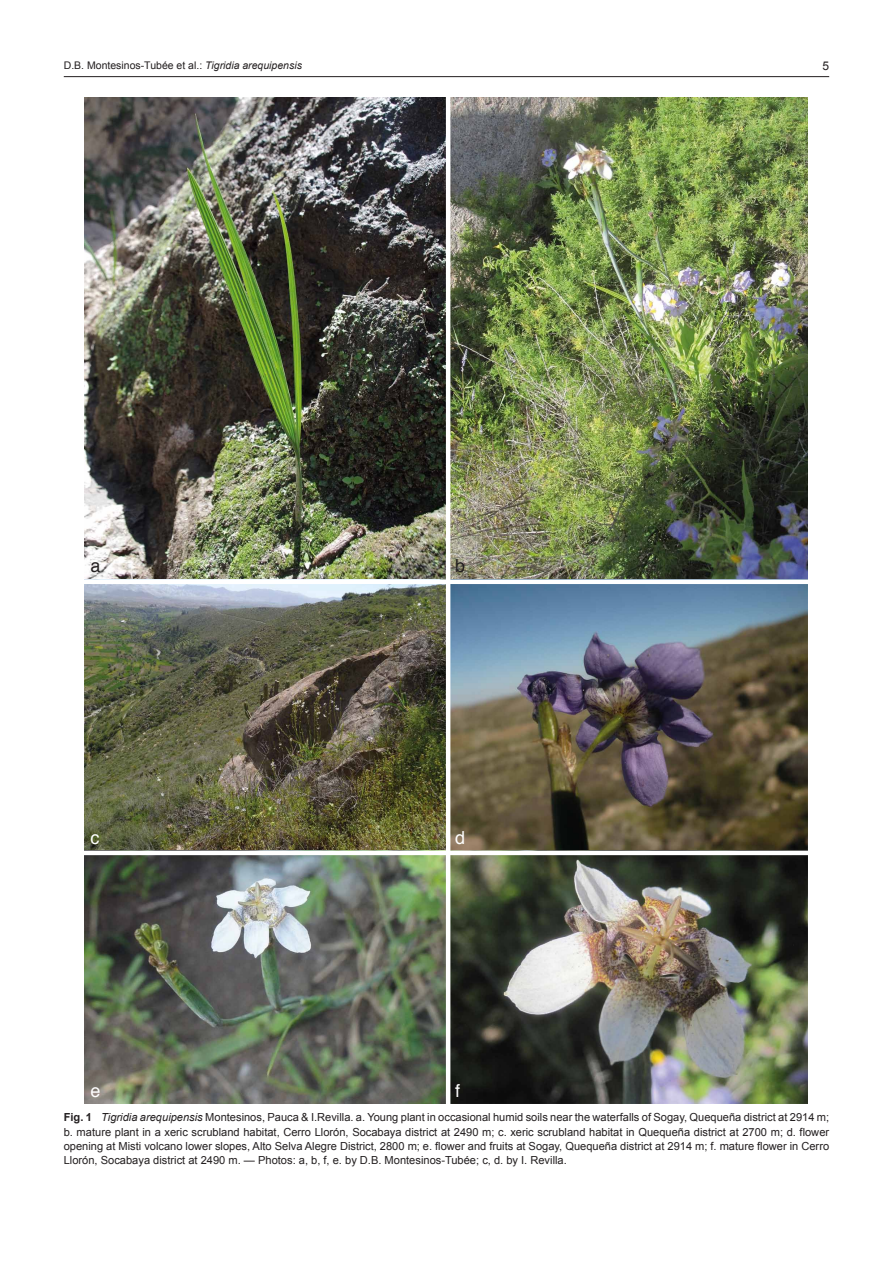
<style>
.page{position:relative;width:893px;height:1263px;background:#fff}
.page>*{position:absolute;margin:0;border:0;box-sizing:border-box;transform-origin:0 0}
.t1{font:18px "Helvetica";color:#fff}
.t2{font:18px "Helvetica";color:#231f20}
.t3{font:12px "Arial";color:#231f20}
.t4{font:11.1px/14.4px "Arial";color:#231f20;text-align:justify}
.t5{font:10.5px "Arial";color:#231f20}
.s1{font-style:italic}
.s2{font-weight:700}
</style>
<div class="page">
<hr style="left:64px;top:76px;width:765px;height:1px;background:#231f20">
<img style="left:85px;top:98px;width:722px;height:1005px">
<hr style="left:446px;top:95px;width:4px;height:1018px;background:#fff">
<div style="left:80px;top:579px;width:734px;height:5px;background:#fff"></div>
<hr style="left:79px;top:851px;width:734px;height:4px;background:#fff">
<p class="t5" style="left:64px;top:58px;width:240px">D.B. Montesinos-Tubée et al.: <span class="s1">Tigridia arequipensis</span></p>
<p class="t3" style="left:822px;top:58px;width:8px">5</p>
<h1 class="t2" style="left:91px;top:552px;width:12px">a</h1>
<h1 class="t1" style="left:91px;top:824px;width:10px">c</h1>
<h1 class="t2" style="left:455px;top:552px;width:12px">b</h1>
<h1 class="t1" style="left:455px;top:824px;width:12px">d</h1>
<h1 class="t1" style="left:91px;top:1076px;width:12px">e</h1>
<h1 class="t1" style="left:455px;top:1076px;width:7px">f</h1>
<p class="t4" style="left:64px;top:1110px;width:767px"><span class="s2">Fig. 1</span> <span class="s1">Tigridia arequipensis</span> Montesinos, Pauca &amp; I.Revilla. a. Young plant in occasional humid soils near the waterfalls of Sogay, Quequeña district at 2914 m; b. mature plant in a xeric scrubland habitat, Cerro Llorón, Socabaya district at 2490 m; c. xeric scrubland habitat in Quequeña district at 2700 m; d. flower opening at Misti volcano lower slopes, Alto Selva Alegre District, 2800 m; e. flower and fruits at Sogay, Quequeña district at 2914 m; f. mature flower in Cerro Llorón, Socabaya district at 2490 m. — Photos: a, b, f, e. by D.B. Montesinos-Tubée; c, d. by I. Revilla.</p>
</div>
